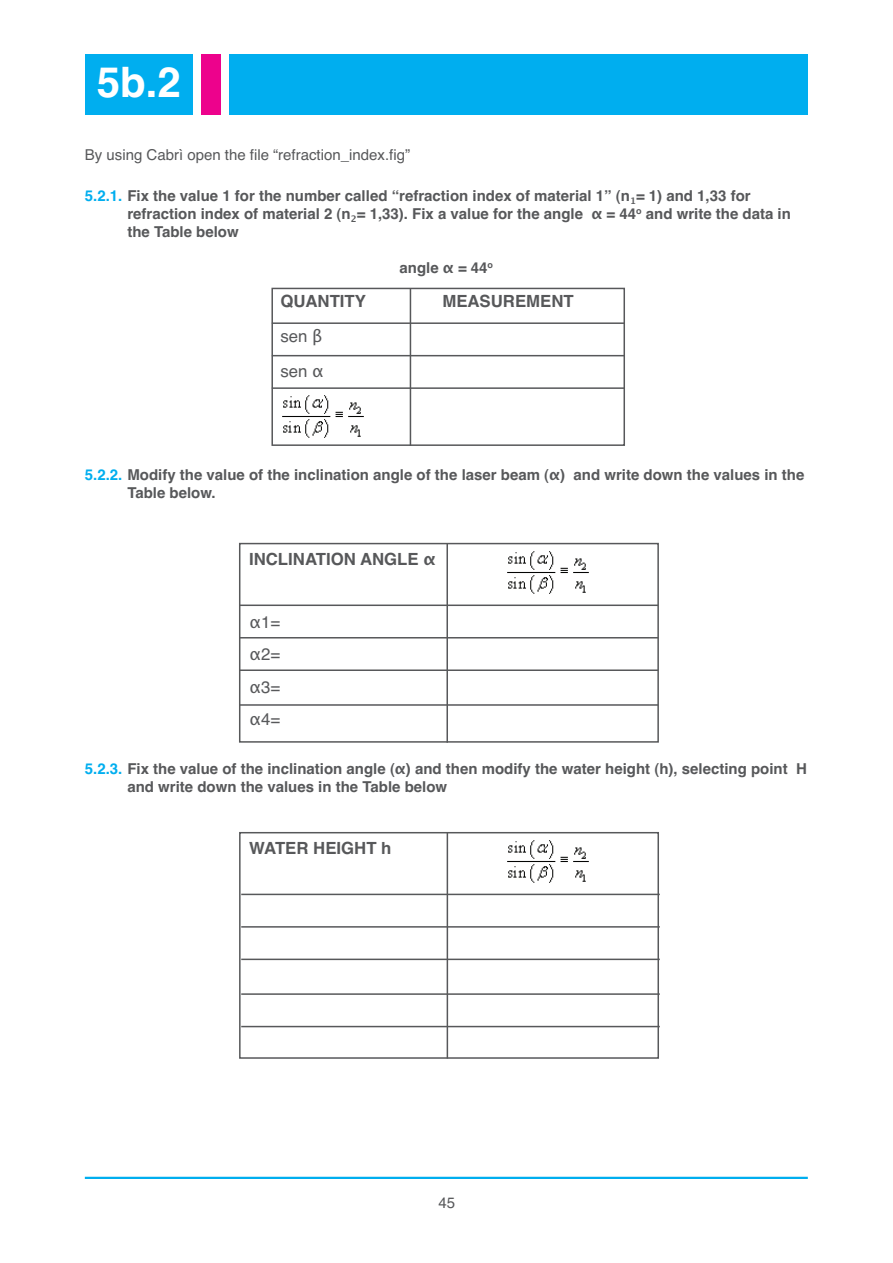
<style>
.page{position:relative;width:893px;height:1263px;background:#fff}
.page>*{position:absolute;margin:0;border:0;box-sizing:border-box;transform-origin:0 0}
.t1{font:700 42px "Helvetica";color:#fff}
.t2{font:700 16.8px "Helvetica";color:#57585a}
.t3{font:16.8px/32.5px "Helvetica";color:#57585a}
.t4{font:700 15px/18px "Helvetica";color:#57585a}
.t5{font:15px "Helvetica";color:#57585a}
.s1{color:#00aeef}
.s2{font-family:"Lucida Grande"}
</style>
<div class="page">
<hr style="left:85px;top:1177px;width:723px;height:2px;background:#00aeef">
<div style="left:271px;top:288px;width:354px;height:158px;border:2px solid #57585a"></div>
<img style="left:282px;top:395px;width:82px;height:43px">
<hr style="left:410px;top:288px;width:1px;height:158px;background:#57585a">
<hr style="left:272px;top:322px;width:352px;height:2px;background:#57585a">
<hr style="left:272px;top:355px;width:352px;height:1px;background:#57585a">
<hr style="left:272px;top:387px;width:352px;height:2px;background:#57585a">
<div style="left:239px;top:832px;width:420px;height:227px;border:2px solid #57585a"></div>
<img style="left:507px;top:840px;width:82px;height:43px">
<hr style="left:447px;top:832px;width:1px;height:227px;background:#57585a">
<hr style="left:241px;top:894px;width:419px;height:1px;background:#57585a">
<hr style="left:241px;top:926px;width:419px;height:2px;background:#57585a">
<hr style="left:241px;top:959px;width:419px;height:1px;background:#57585a">
<hr style="left:241px;top:993px;width:419px;height:2px;background:#57585a">
<hr style="left:241px;top:1026px;width:419px;height:1px;background:#57585a">
<div style="left:85px;top:54px;width:107px;height:61px;background:#00aeef"></div>
<div style="left:201px;top:54px;width:20px;height:61px;background:#ed028c"></div>
<div style="left:229px;top:54px;width:579px;height:61px;background:#00aeef"></div>
<div style="left:239px;top:543px;width:420px;height:200px;border:2px solid #57585a"></div>
<img style="left:507px;top:551px;width:82px;height:43px">
<hr style="left:446px;top:543px;width:2px;height:200px;background:#57585a">
<hr style="left:240px;top:605px;width:418px;height:1px;background:#57585a">
<hr style="left:240px;top:637px;width:418px;height:2px;background:#57585a">
<hr style="left:240px;top:669px;width:418px;height:2px;background:#57585a">
<hr style="left:240px;top:704px;width:418px;height:2px;background:#57585a">
<h1 class="t1" style="left:97px;top:66px;width:86px">5b.2</h1>
<p class="t5" style="left:85px;top:149px;width:327px">By using Cabrì open the file “refraction_index.fig”</p>
<p class="t4" style="left:127px;top:188px;width:665px;text-indent:-43px"><span class="s1">5.2.1.</span> Fix the value 1 for the number called “refraction index of material 1” (n<sub>1</sub>= 1) and 1,33 for refraction index of material 2 (n<sub>2</sub>= 1,33). Fix a value for the angle <span class="s2">α</span> = 44<sup>o</sup> and write the data in the Table below</p>
<p class="t4" style="left:399px;top:260px;width:95px">angle <span class="s2">α</span> = 44<sup>o</sup></p>
<p class="t2" style="left:280px;top:295px;width:87px">QUANTITY</p>
<p class="t2" style="left:442px;top:295px;width:133px">MEASUREMENT</p>
<p class="t3" style="left:280px;top:321px;width:45px;line-height:35.1px">sen <span class="s2">β </span>sen <span class="s2">α</span></p>
<p class="t4" style="left:127px;top:468px;width:678px;line-height:17.5px;text-indent:-43px"><span class="s1">5.2.2.</span> Modify the value of the inclination angle of the laser beam (<span class="s2">α</span>) and write down the values in the<br>Table below.</p>
<p class="t2" style="left:249px;top:553px;width:188px">INCLINATION ANGLE <span class="s2">α</span></p>
<p class="t3" style="left:249px;top:607px;width:32px;text-align:justify"><span class="s2">α</span>1= <span class="s2">α</span>2= <span class="s2">α</span>3= <span class="s2">α</span>4=</p>
<p class="t4" style="left:127px;top:762px;width:681px;line-height:17.5px;text-indent:-43px"><span class="s1">5.2.3.</span> Fix the value of the inclination angle (<span class="s2">α</span>) and then modify the water height (h), selecting point H and write down the values in the Table below</p>
<p class="t2" style="left:249px;top:842px;width:144px">WATER HEIGHT h</p>
<p class="t5" style="left:438px;top:1197px;width:18px">45</p>
</div>
